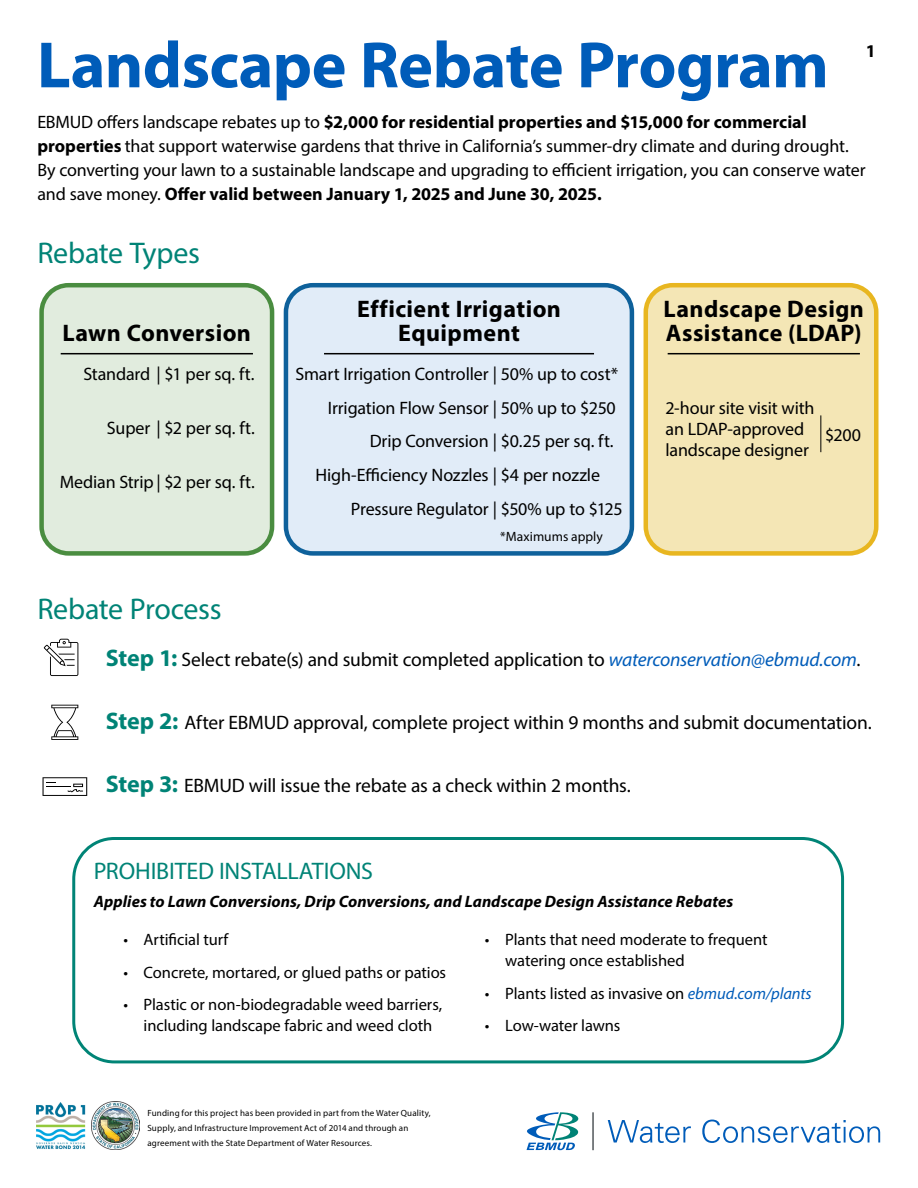
<style>
.page{position:relative;width:918px;height:1188px;background:#fff}
.page>*{position:absolute;margin:0;border:0;box-sizing:border-box;transform-origin:0 0}
.t1{font:700 66px "Myriad Pro";letter-spacing:-.01em;color:#005cb9}
.t2{font:30px "Myriad Pro";letter-spacing:-.01em;color:#008376}
.t3{font:700 24px/24px "Myriad Pro";letter-spacing:.015em;color:#000}
.t4{font:24px "Myriad Pro";letter-spacing:-.005em;color:#008376}
.t5{font:19.5px "Myriad Pro";letter-spacing:-.01em;color:#000}
.t6{font:18px/24px "Myriad Pro";letter-spacing:-.01em;color:#000}
.t7{font:700 18px "Myriad Pro";color:#000}
.t8{font:16.5px/21px "Myriad Pro";letter-spacing:-.005em;color:#000}
.t9{font:italic 700 16.5px "Myriad Pro";letter-spacing:.005em;color:#000}
.t10{font:13.5px "Myriad Pro";letter-spacing:.005em;color:#000}
.t11{font:9px/15px "Myriad Pro";letter-spacing:.015em;color:#000}
.s1{font-weight:700}
.s2{font-weight:700;font-size:24px;color:#008376}
.s3{font-style:italic;color:#005cb9}
</style>
<div class="page">
<svg style="left:608px;top:1120px;width:272px;height:23px"></svg>
<svg style="left:526px;top:1112px;width:53px;height:38px"></svg>
<hr style="left:592px;top:1112px;width:2px;height:38px;background:#52575a">
<img style="left:91px;top:1101px;width:49px;height:49px">
<img style="left:37px;top:1103px;width:48px;height:47px">
<svg style="left:43px;top:777px;width:44px;height:19px"></svg>
<svg style="left:51px;top:705px;width:27px;height:35px"></svg>
<svg style="left:44px;top:639px;width:34px;height:37px"></svg>
<div style="left:72px;top:837px;width:772px;height:226px;border:3px solid #008476;border-radius:40px"></div>
<div style="left:646px;top:285px;width:230px;height:268px;background:#f4e6b5;border-radius:27px"></div>
<div style="left:644px;top:283px;width:235px;height:273px;border:4px solid #e8b620;border-radius:27px"></div>
<div style="left:286px;top:285px;width:346px;height:268px;background:#e1ecf8;border-radius:27px"></div>
<div style="left:284px;top:283px;width:350px;height:273px;border:4px solid #0e619b;border-radius:27px"></div>
<div style="left:42px;top:285px;width:230px;height:268px;background:#e1ecde;border-radius:27px"></div>
<div style="left:39px;top:283px;width:235px;height:273px;border:4px solid #4a8d40;border-radius:27px"></div>
<hr style="left:820px;top:415px;width:1px;height:37px;background:#000">
<hr style="left:61px;top:353px;width:192px;height:1px;background:#000">
<hr style="left:324px;top:353px;width:270px;height:1px;background:#000">
<hr style="left:668px;top:353px;width:192px;height:1px;background:#000">
<h1 class="t1" style="left:37px;top:22px;width:793px">Landscape Rebate Program</h1>
<p class="t7" style="left:866px;top:39px;width:11px">1</p>
<p class="t6" style="left:37px;top:109px;width:830px">EBMUD offers landscape rebates up to <span class="s1">$2,000 for residential properties and $15,000 for commercial properties</span> that support waterwise gardens that thrive in California’s summer-dry climate and during drought.<br>By converting your lawn to a sustainable landscape and upgrading to efficient irrigation, you can conserve water and save money. <span class="s1">Offer valid between January 1, 2025 and June 30, 2025.</span></p>
<h2 class="t2" style="left:37px;top:234px;width:164px">Rebate Types</h2>
<h3 class="t3" style="left:63px;top:320px;width:190px">Lawn Conversion</h3>
<p class="t6" style="left:83px;top:361px;width:173px">Standard | $1 per sq. ft.</p>
<p class="t6" style="left:107px;top:415px;width:149px">Super | $2 per sq. ft.</p>
<p class="t6" style="left:60px;top:469px;width:197px">Median Strip | $2 per sq. ft.</p>
<h3 class="t3" style="left:357px;top:296px;width:205px;text-align:center">Efficient Irrigation<br>Equipment</h3>
<p class="t6" style="left:295px;top:361px;width:324px">Smart Irrigation Controller | 50% up to cost*</p>
<p class="t6" style="left:328px;top:395px;width:289px">Irrigation Flow Sensor | 50% up to $250</p>
<p class="t6" style="left:370px;top:429px;width:245px">Drip Conversion | $0.25 per sq. ft.</p>
<p class="t6" style="left:316px;top:463px;width:286px">High-Efficiency Nozzles | $4 per nozzle</p>
<p class="t6" style="left:351px;top:496px;width:273px">Pressure Regulator | $50% up to $125</p>
<p class="t10" style="left:500px;top:528px;width:104px">*Maximums apply</p>
<h3 class="t3" style="left:664px;top:296px;width:202px">Landscape Design<br>Assistance (LDAP)</h3>
<p class="t6" style="left:666px;top:397px;width:150px;line-height:21px">2-hour site visit with an LDAP-approved landscape designer</p>
<p class="t6" style="left:825px;top:422px;width:37px">$200</p>
<h2 class="t2" style="left:37px;top:590px;width:186px">Rebate Process</h2>
<p class="t5" style="left:106px;top:647px;width:756px"><span class="s2">Step 1:</span> Select rebate(s) and submit completed application to <span class="s3">waterconservation@ebmud.com</span>.</p>
<p class="t5" style="left:106px;top:710px;width:768px"><span class="s2">Step 2:</span> After EBMUD approval, complete project within 9 months and submit documentation.</p>
<p class="t5" style="left:106px;top:773px;width:527px"><span class="s2">Step 3:</span> EBMUD will issue the rebate as a check within 2 months.</p>
<h3 class="t4" style="left:94px;top:856px;width:281px">PROHIBITED INSTALLATIONS</h3>
<p class="t9" style="left:94px;top:891px;width:641px">Applies to Lawn Conversions, Drip Conversions, and Landscape Design Assistance Rebates</p>
<p class="t8" style="left:123px;top:929px;width:107px">• Artificial turf</p>
<p class="t8" style="left:123px;top:961px;width:324px">• Concrete, mortared, or glued paths or patios</p>
<p class="t8" style="left:144px;top:994px;width:300px;text-indent:-20px">• Plastic or non-biodegradable weed barriers, including landscape fabric and weed cloth</p>
<p class="t11" style="left:147px;top:1105px;width:285px">Funding for this project has been provided in part from the Water Quality,<br>Supply, and Infrastructure Improvement Act of 2014 and through an agreement with the State Department of Water Resources.</p>
<p class="t8" style="left:505px;top:929px;width:264px;text-indent:-20px">• Plants that need moderate to frequent watering once established</p>
<p class="t8" style="left:485px;top:982px;width:328px">• Plants listed as invasive on <span class="s3">ebmud.com/plants</span></p>
<p class="t8" style="left:485px;top:1015px;width:137px">• Low-water lawns</p>
</div>
